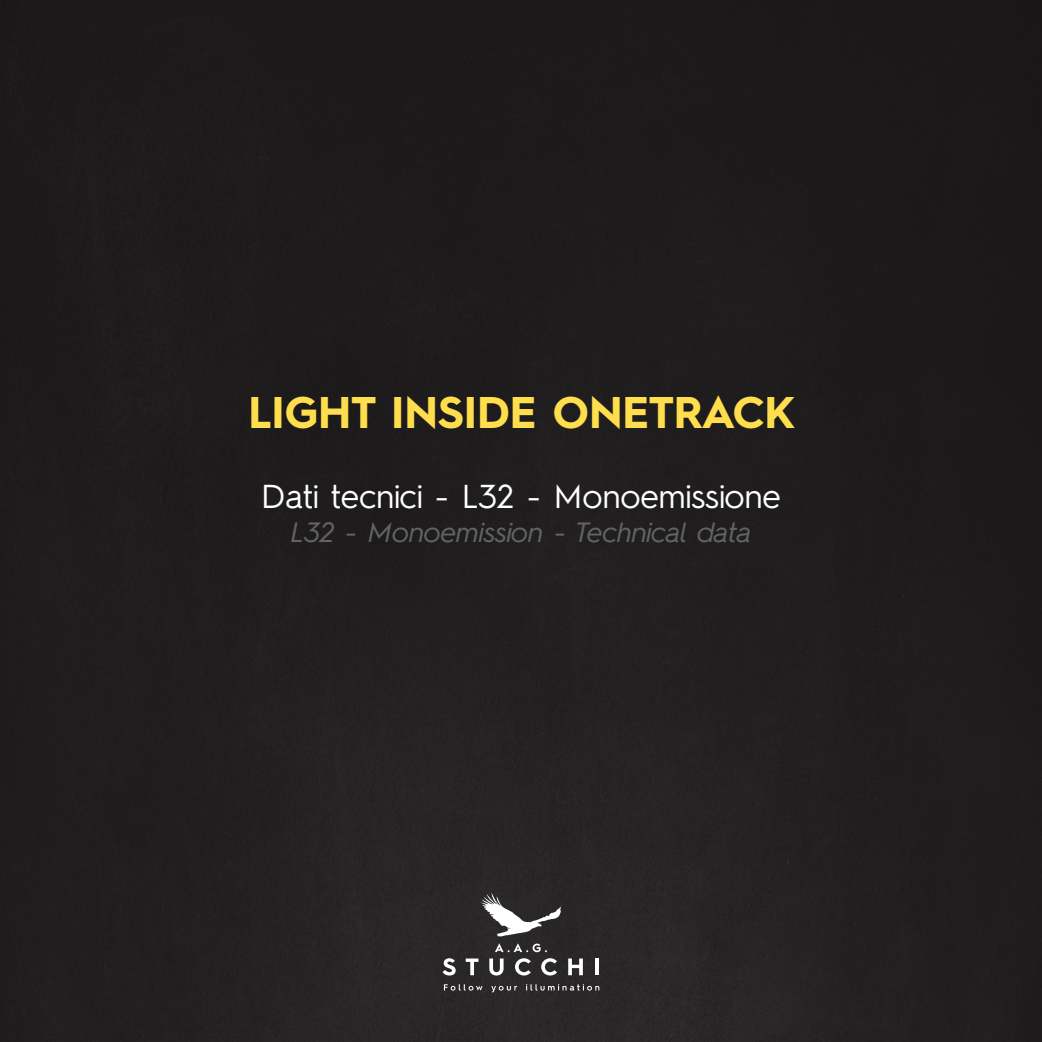
<style>
.page{position:relative;width:1042px;height:1042px;background:#1f1c1d}
.page>*{position:absolute;margin:0;border:0;box-sizing:border-box;transform-origin:0 0}
.t1{font:700 44.45px "Hurme Geometric Sans 2";color:#ffde4e}
.t2{font:33.25px "Hurme Geometric Sans 2";color:#fff}
.t3{font:italic 28px "Hurme Geometric Sans 2";color:#636366}
</style>
<div class="page">
<svg style="left:442px;top:958px;width:14px;height:17px"></svg>
<svg style="left:466px;top:958px;width:12px;height:17px"></svg>
<svg style="left:489px;top:958px;width:14px;height:17px"></svg>
<svg style="left:515px;top:958px;width:16px;height:17px"></svg>
<svg style="left:541px;top:958px;width:16px;height:17px"></svg>
<svg style="left:568px;top:958px;width:15px;height:17px"></svg>
<hr style="left:595px;top:958px;width:4px;height:17px;background:#fff">
<svg style="left:495px;top:943px;width:52px;height:9px"></svg>
<svg style="left:480px;top:893px;width:81px;height:43px"></svg>
<svg style="left:444px;top:984px;width:38px;height:7px"></svg>
<svg style="left:491px;top:986px;width:26px;height:6px"></svg>
<svg style="left:526px;top:984px;width:73px;height:6px"></svg>
<p class="t1" style="left:248px;top:381px;width:548px">LIGHT INSIDE ONETRACK</p>
<p class="t2" style="left:261px;top:473px;width:521px">Dati tecnici - L32 - Monoemissione</p>
<p class="t3" style="left:291px;top:512px;width:462px">L32 - Monoemission - Technical data</p>
</div>
